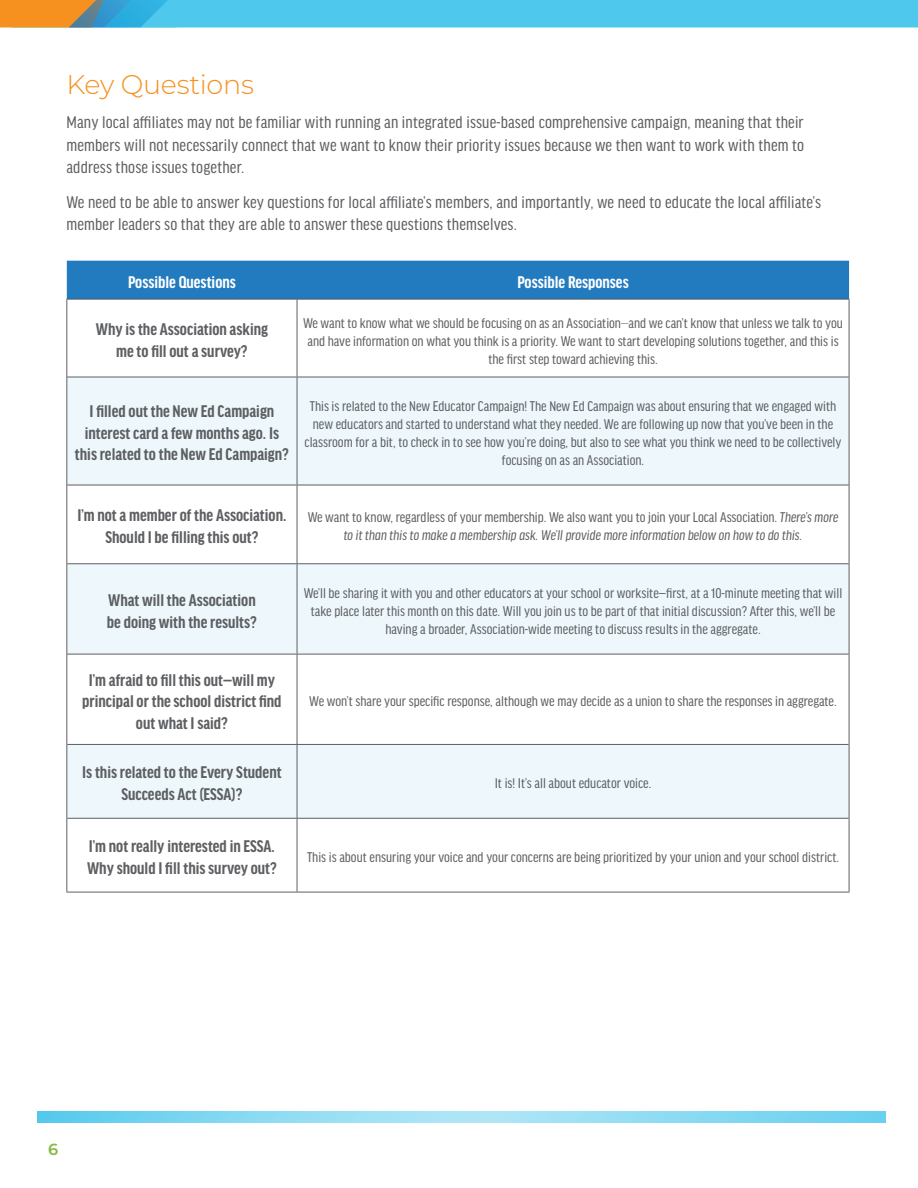
<style>
.page{position:relative;width:918px;height:1188px;background:#fff}
.page>*{position:absolute;margin:0;border:0;box-sizing:border-box;transform-origin:0 0}
.t1{font:300 27px "Montserrat";letter-spacing:-.01em;color:#f69120}
.t2{font:condensed 18px/22.5px "Good Headline Pro";letter-spacing:.01em;color:#5d5f62;text-align:justify}
.t3{font:700 condensed 18px/21.6px "Good Headline Pro";color:#5d5f62;text-align:center}
.t4{font:700 condensed 18px "Good Headline Pro";color:#fff}
.t5{font:600 16.05px "Montserrat";color:#85bb3f}
.t6{font:condensed 15px/18px "Good Headline Pro";color:#5d5f62;text-align:center}
.t7{font:italic condensed 15px/18px "Good Headline Pro";color:#5d5f62;text-align:center}
.s1{font-family:"Bebas Neue Pro";font-stretch:normal}
.s2{font-style:normal}
</style>
<div class="page">
<svg style="left:0;top:0;width:918px;height:27px;background:#5bbfd7"></svg>
<svg style="left:37px;top:1111px;width:849px;height:12px;background:#89daf2"></svg>
<div style="left:67px;top:261px;width:782px;height:38px;background:#237bbf"></div>
<svg style="left:67px;top:378px;width:782px;height:440px;fill:#eef8fc"></svg>
<hr style="left:66px;top:299px;width:231px;height:1px;background:#5d5f62">
<hr style="left:297px;top:299px;width:552px;height:1px;background:#5d5f62">
<hr style="left:67px;top:377px;width:230px;height:1px;background:#5d5f62">
<hr style="left:297px;top:377px;width:552px;height:1px;background:#5d5f62">
<hr style="left:67px;top:485px;width:230px;height:1px;background:#5d5f62">
<hr style="left:297px;top:485px;width:552px;height:1px;background:#5d5f62">
<hr style="left:67px;top:563px;width:230px;height:1px;background:#5d5f62">
<hr style="left:297px;top:563px;width:552px;height:1px;background:#5d5f62">
<hr style="left:67px;top:654px;width:230px;height:1px;background:#5d5f62">
<hr style="left:297px;top:654px;width:552px;height:1px;background:#5d5f62">
<hr style="left:67px;top:744px;width:230px;height:1px;background:#5d5f62">
<hr style="left:297px;top:744px;width:552px;height:1px;background:#5d5f62">
<hr style="left:67px;top:818px;width:230px;height:1px;background:#5d5f62">
<hr style="left:297px;top:818px;width:552px;height:1px;background:#5d5f62">
<hr style="left:66px;top:892px;width:231px;height:1px;background:#5d5f62">
<hr style="left:297px;top:892px;width:552px;height:1px;background:#5d5f62">
<hr style="left:66px;top:300px;width:1px;height:77px;background:#5d5f62">
<hr style="left:297px;top:300px;width:1px;height:77px;background:#5d5f62">
<hr style="left:849px;top:300px;width:1px;height:77px;background:#5d5f62">
<hr style="left:66px;top:377px;width:1px;height:108px;background:#5d5f62">
<hr style="left:297px;top:377px;width:1px;height:108px;background:#5d5f62">
<hr style="left:849px;top:377px;width:1px;height:108px;background:#5d5f62">
<hr style="left:66px;top:485px;width:1px;height:79px;background:#5d5f62">
<hr style="left:297px;top:485px;width:1px;height:78px;background:#5d5f62">
<hr style="left:849px;top:485px;width:1px;height:79px;background:#5d5f62">
<hr style="left:66px;top:564px;width:1px;height:90px;background:#5d5f62">
<hr style="left:297px;top:564px;width:1px;height:90px;background:#5d5f62">
<hr style="left:849px;top:564px;width:1px;height:90px;background:#5d5f62">
<hr style="left:66px;top:654px;width:1px;height:90px;background:#5d5f62">
<hr style="left:297px;top:654px;width:1px;height:90px;background:#5d5f62">
<hr style="left:849px;top:654px;width:1px;height:90px;background:#5d5f62">
<hr style="left:66px;top:744px;width:1px;height:74px;background:#5d5f62">
<hr style="left:297px;top:745px;width:1px;height:73px;background:#5d5f62">
<hr style="left:849px;top:744px;width:1px;height:74px;background:#5d5f62">
<hr style="left:66px;top:818px;width:1px;height:74px;background:#5d5f62">
<hr style="left:297px;top:819px;width:1px;height:73px;background:#5d5f62">
<hr style="left:849px;top:818px;width:1px;height:74px;background:#5d5f62">
<p class="t1" style="left:66px;top:66px;width:189px">Key Questions</p>
<p class="t2" style="left:66px;top:111px;width:739px">Many local affiliates may not be familiar with running an integrated issue-based comprehensive campaign, meaning that their members will not necessarily connect that we want to know their priority issues because we then want to work with them to address those issues together.</p>
<p class="t2" style="left:66px;top:191px;width:756px">We need to be able to answer key questions for local affiliate’s members, and importantly, we need to educate the local affiliate’s member leaders so that they are able to answer these questions themselves.</p>
<p class="t4" style="left:128px;top:273px;width:109px">Possible Questions</p>
<p class="t4" style="left:517px;top:273px;width:113px">Possible Responses</p>
<p class="t3" style="left:96px;top:319px;width:174px">Why is the Association asking me to fill out a survey?</p>
<p class="t6" style="left:303px;top:314px;width:541px">We want to know what we should be focusing on as an Association<span class="s1">—</span>and we can’t know that unless we talk to you and have information on what you think is a priority. We want to start developing solutions together, and this is the first step toward achieving this.</p>
<p class="t3" style="left:75px;top:401px;width:215px">I filled out the New Ed Campaign interest card a few months ago. Is this related to the New Ed Campaign?</p>
<p class="t6" style="left:305px;top:397px;width:538px">This is related to the New Educator Campaign! The New Ed Campaign was about ensuring that we engaged with new educators and started to understand what they needed. We are following up now that you’ve been in the classroom for a bit, to check in to see how you’re doing, but also to see what you think we need to be collectively focusing on as an Association.</p>
<p class="t3" style="left:77px;top:505px;width:210px">I’m not a member of the Association.<br>Should I be filling this out?</p>
<p class="t7" style="left:308px;top:508px;width:532px"><span class="s2">We want to know, regardless of your membership. We also want you to join your Local Association.</span> There’s more to it than this to make a membership ask. We’ll provide more information below on how to do this.</p>
<p class="t3" style="left:107px;top:590px;width:151px;text-align:left">What will the Association be doing with the results?</p>
<p class="t6" style="left:304px;top:584px;width:540px">We’ll be sharing it with you and other educators at your school or worksite—first, at a 10-minute meeting that will take place later this month on this date. Will you join us to be part of that initial discussion? After this, we’ll be having a broader, Association-wide meeting to discuss results in the aggregate.</p>
<p class="t3" style="left:82px;top:669px;width:201px">I’m afraid to fill this out—will my principal or the school district find out what I said?</p>
<p class="t6" style="left:309px;top:692px;width:529px">We won’t share your specific response, although we may decide as a union to share the responses in aggregate.</p>
<p class="t3" style="left:82px;top:762px;width:201px">Is this related to the Every Student<br>Succeeds Act (ESSA)?</p>
<p class="t6" style="left:495px;top:774px;width:158px">It is! It’s all about educator voice.</p>
<p class="t3" style="left:87px;top:836px;width:191px;text-align:left">I’m not really interested in ESSA.<br>Why should I fill this survey out?</p>
<p class="t6" style="left:307px;top:848px;width:534px">This is about ensuring your voice and your concerns are being prioritized by your union and your school district.</p>
<p class="t5" style="left:48px;top:1138px;width:12px">6</p>
</div>
